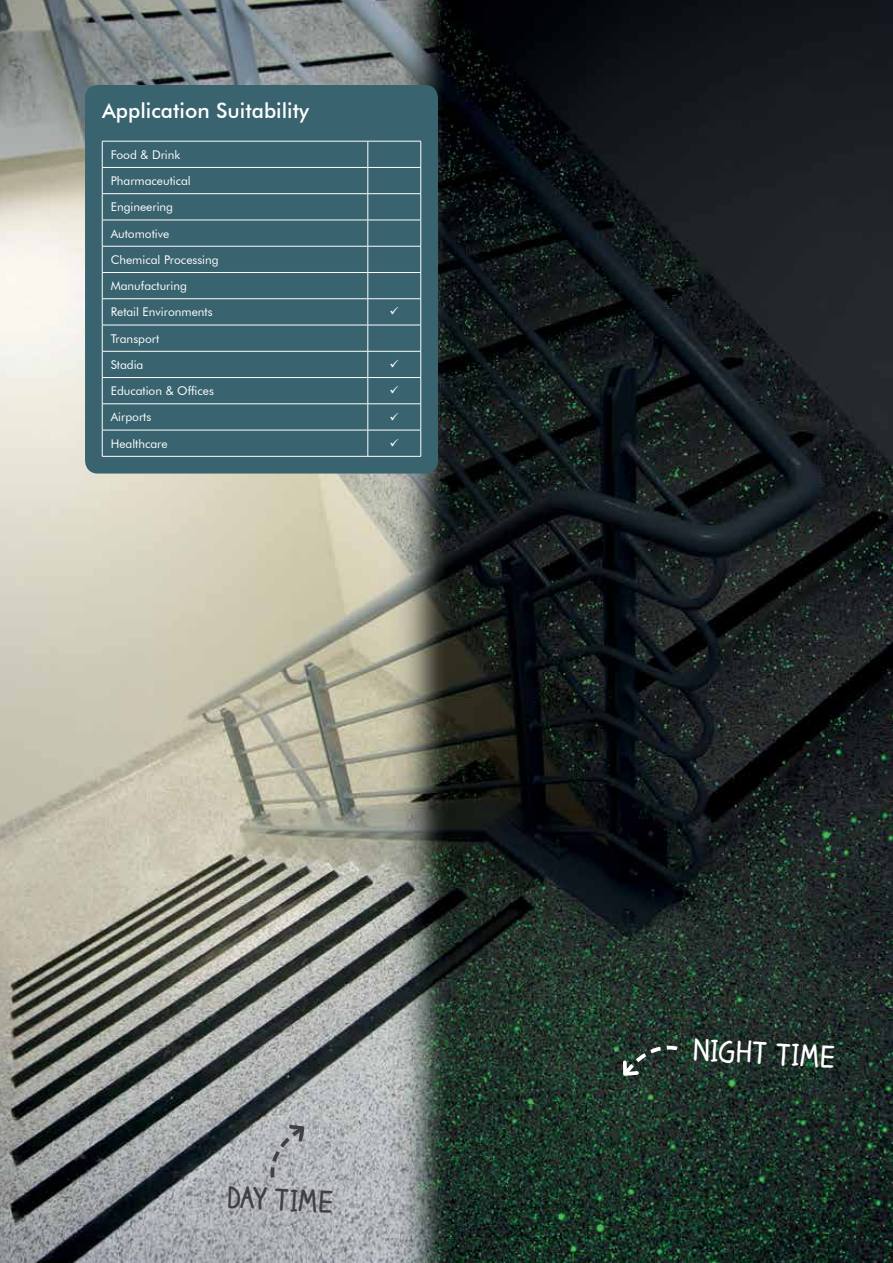
<style>
.page{position:relative;width:893px;height:1263px;background:#fff}
.page>*{position:absolute;margin:0;border:0;box-sizing:border-box;transform-origin:0 0}
.t1{font:700 28.8px "Claire Hand";color:#fff}
.t2{font:700 28.8px "Claire Hand";color:#414042}
.t3{font:500 21px "Futura BT";color:#fff}
.t4{font:12px/26.2px "Futura BT";color:#fff}
</style>
<div class="page">
<img style="left:0;top:0;width:893px;height:1263px">
<div style="left:85px;top:85px;width:353px;height:388px;background:#38636f;border-radius:13px"></div>
<hr style="left:102px;top:141px;width:266px;height:1px;background:#fff">
<hr style="left:368px;top:141px;width:53px;height:1px;background:#fff">
<hr style="left:102px;top:167px;width:266px;height:1px;background:#fff">
<hr style="left:368px;top:167px;width:53px;height:1px;background:#fff">
<hr style="left:102px;top:193px;width:266px;height:1px;background:#fff">
<hr style="left:368px;top:193px;width:53px;height:1px;background:#fff">
<hr style="left:102px;top:220px;width:266px;height:1px;background:#fff">
<hr style="left:368px;top:220px;width:53px;height:1px;background:#fff">
<hr style="left:102px;top:246px;width:266px;height:1px;background:#fff">
<hr style="left:368px;top:246px;width:53px;height:1px;background:#fff">
<hr style="left:102px;top:272px;width:266px;height:1px;background:#fff">
<hr style="left:368px;top:272px;width:53px;height:1px;background:#fff">
<hr style="left:102px;top:298px;width:266px;height:1px;background:#fff">
<hr style="left:368px;top:298px;width:53px;height:1px;background:#fff">
<hr style="left:102px;top:325px;width:266px;height:1px;background:#fff">
<hr style="left:368px;top:325px;width:53px;height:1px;background:#fff">
<hr style="left:102px;top:351px;width:266px;height:1px;background:#fff">
<hr style="left:368px;top:351px;width:53px;height:1px;background:#fff">
<hr style="left:102px;top:377px;width:266px;height:1px;background:#fff">
<hr style="left:368px;top:377px;width:53px;height:1px;background:#fff">
<hr style="left:102px;top:404px;width:266px;height:1px;background:#fff">
<hr style="left:368px;top:404px;width:53px;height:1px;background:#fff">
<hr style="left:102px;top:430px;width:266px;height:1px;background:#fff">
<svg style="left:102px;top:141px;width:1px;height:315px"></svg>
<hr style="left:368px;top:430px;width:53px;height:1px;background:#fff">
<svg style="left:368px;top:141px;width:1px;height:315px"></svg>
<svg style="left:421px;top:141px;width:1px;height:315px"></svg>
<hr style="left:102px;top:456px;width:266px;height:1px;background:#fff">
<hr style="left:368px;top:456px;width:53px;height:1px;background:#fff">
<svg style="left:621px;top:1040px;width:60px;height:38px;background:#394942"></svg>
<svg style="left:267px;top:1123px;width:40px;height:58px;background:#a5a8ac"></svg>
<h2 class="t3" style="left:102px;top:98px;width:208px">Application Suitability</h2>
<p class="t4" style="left:111px;top:141px;width:109px">Food &amp; Drink<br>Pharmaceutical<br>Engineering<br>Automotive<br>Chemical Processing<br>Manufacturing<br>Retail Environments</p>
<p class="t4" style="left:111px;top:325px;width:50px">Transport<br>Stadia</p>
<p class="t4" style="left:111px;top:378px;width:105px">Education &amp; Offices</p>
<p class="t4" style="left:111px;top:404px;width:42px">Airports</p>
<p class="t4" style="left:111px;top:430px;width:58px">Healthcare</p>
<h1 class="t2" style="left:228px;top:1177px;width:108px;rotate:3deg">DAY TIME</h1>
<h1 class="t1" style="left:693px;top:1029px;width:144px;rotate:3deg">NIGHT TIME</h1>
</div>
